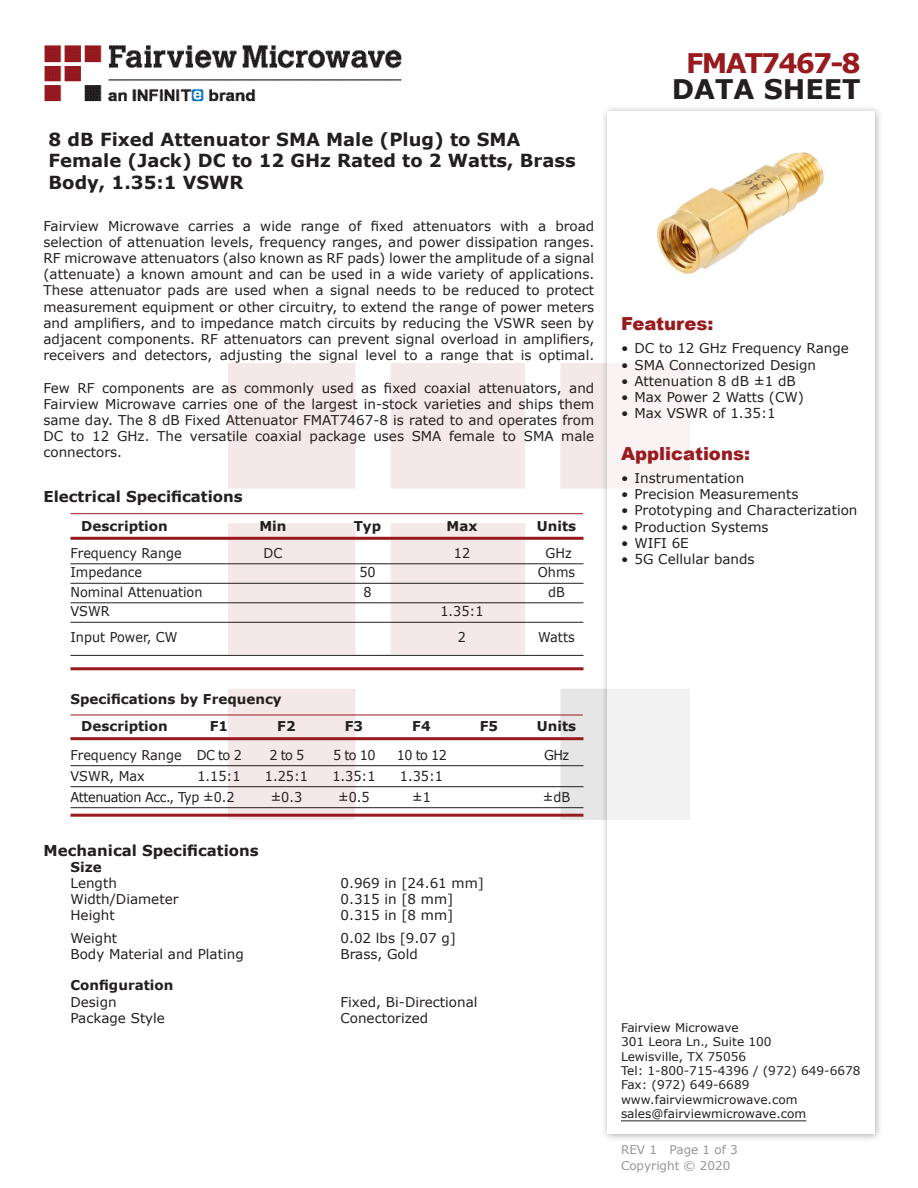
<style>
.page{position:relative;width:918px;height:1188px;background:#fff}
.page>*{position:absolute;margin:0;border:0;box-sizing:border-box;transform-origin:0 0}
.FM{font:700 27px "Verdana";letter-spacing:-.07em;color:#981a1e}
.t1{font:700 27px "Verdana";color:#231f20}
.Web_Description_Para{font:700 18px/21.6px "Verdana";color:#231f20}
.Applications_Header{font:900 18px "Arial";color:#981a1e}
.Head1{font:700 15px "Verdana";color:#231f20}
.MarketingDescription{font:13.5px/16.2px "Verdana";color:#231f20;text-align:justify}
.Specs_Para{font:13.5px "Verdana";color:#231f20}
.Table-Body{font:13.5px "Verdana";color:#231f20;scale:.95 1}
.Table_Body_Frequency{font:13.5px "Verdana";letter-spacing:-.03em;color:#231f20;scale:.95 1}
.Head2{font:700 13.5px "Verdana";color:#231f20}
.Table_Header_Frequen{font:700 13.5px "Verdana";color:#231f20}
.Table-Header{font:700 13.5px "Verdana";color:#231f20}
.Table_Body_Frequency-2{font:13.5px "Verdana";color:#231f20;scale:.95 1}
.Head2_after_Head1{font:700 13.5px "Verdana";color:#231f20}
.FM_Info{font:12px "Verdana";color:#231f20}
.REV_Info{font:12px "Verdana";color:#939598}
</style>
<div class="page">
<img style="left:228px;top:364px;width:372px;height:456px">
<img style="left:44px;top:45px;width:358px;height:57px">
<div style="left:600px;top:104px;width:284px;height:1039px;background:#231f20;opacity:.75"></div>
<div style="left:608px;top:111px;width:267px;height:1023px;background:#fff"></div>
<hr style="left:70px;top:513px;width:513px;height:1px;background:#981a1e">
<hr style="left:70px;top:537px;width:514px;height:3px;background:#981a1e">
<hr style="left:70px;top:564px;width:514px;height:1px;background:#231f20">
<hr style="left:70px;top:583px;width:514px;height:1px;background:#231f20">
<hr style="left:70px;top:603px;width:514px;height:1px;background:#231f20">
<hr style="left:70px;top:622px;width:514px;height:1px;background:#231f20">
<hr style="left:70px;top:655px;width:514px;height:1px;background:#231f20">
<hr style="left:70px;top:667px;width:514px;height:3px;background:#981a1e">
<hr style="left:70px;top:715px;width:513px;height:1px;background:#981a1e">
<hr style="left:70px;top:737px;width:514px;height:3px;background:#981a1e">
<hr style="left:70px;top:765px;width:514px;height:1px;background:#231f20">
<hr style="left:70px;top:786px;width:514px;height:1px;background:#231f20">
<hr style="left:70px;top:807px;width:514px;height:1px;background:#231f20">
<hr style="left:70px;top:814px;width:513px;height:3px;background:#981a1e">
<hr style="left:621px;top:1120px;width:185px;height:1px;background:#231f20">
<img style="left:657px;top:152px;width:167px;height:122px">
<p class="Web_Description_Para" style="left:49px;top:128px;width:529px">8 dB Fixed Attenuator SMA Male (Plug) to SMA<br>Female (Jack) DC to 12 GHz Rated to 2 Watts, Brass<br>Body, 1.35:1 VSWR</p>
<p class="MarketingDescription" style="left:44px;top:217px;width:552px">Fairview Microwave carries a wide range of fixed attenuators with a broad selection of attenuation levels, frequency ranges, and power dissipation ranges.<br>RF microwave attenuators (also known as RF pads) lower the amplitude of a signal (attenuate) a known amount and can be used in a wide variety of applications.<br>These attenuator pads are used when a signal needs to be reduced to protect measurement equipment or other circuitry, to extend the range of power meters and amplifiers, and to impedance match circuits by reducing the VSWR seen by adjacent components. RF attenuators can prevent signal overload in amplifiers, receivers and detectors, adjusting the signal level to a range that is optimal.</p>
<p class="MarketingDescription" style="left:44px;top:379px;width:552px">Few RF components are as commonly used as fixed coaxial attenuators, and Fairview Microwave carries one of the largest in-stock varieties and ships them same day. The 8 dB Fixed Attenuator FMAT7467-8 is rated to and operates from DC to 12 GHz. The versatile coaxial package uses SMA female to SMA male connectors.</p>
<p class="Head1" style="left:44px;top:486px;width:201px">Electrical Specifications</p>
<p class="Table-Header" style="left:81px;top:516px;width:88px">Description</p>
<p class="Table-Header" style="left:259px;top:516px;width:29px">Min</p>
<p class="Table-Header" style="left:354px;top:516px;width:29px">Typ</p>
<p class="Table-Header" style="left:447px;top:516px;width:32px">Max</p>
<p class="Table-Header" style="left:537px;top:516px;width:41px">Units</p>
<p class="Table-Body" style="left:70px;top:544px;width:119px">Frequency Range</p>
<p class="Table-Body" style="left:264px;top:544px;width:21px">DC</p>
<p class="Table-Body" style="left:454px;top:544px;width:19px">12</p>
<p class="Table-Body" style="left:546px;top:544px;width:29px">GHz</p>
<p class="Table-Body" style="left:70px;top:563px;width:77px">Impedance</p>
<p class="Table-Body" style="left:359px;top:563px;width:19px">50</p>
<p class="Table-Body" style="left:538px;top:563px;width:41px">Ohms</p>
<p class="Table-Body" style="left:70px;top:583px;width:140px">Nominal Attenuation</p>
<p class="Table-Body" style="left:363px;top:583px;width:10px">8</p>
<p class="Table-Body" style="left:548px;top:583px;width:19px">dB</p>
<p class="Table-Body" style="left:70px;top:602px;width:43px">VSWR</p>
<p class="Table-Body" style="left:440px;top:602px;width:47px">1.35:1</p>
<p class="Table-Body" style="left:70px;top:628px;width:114px">Input Power, CW</p>
<p class="Table-Body" style="left:458px;top:628px;width:10px">2</p>
<p class="Table-Body" style="left:538px;top:628px;width:40px">Watts</p>
<p class="Head2" style="left:70px;top:690px;width:213px">Specifications by Frequency</p>
<p class="Table_Header_Frequen" style="left:81px;top:717px;width:88px">Description</p>
<p class="Table_Header_Frequen" style="left:210px;top:717px;width:20px">F1</p>
<p class="Table_Header_Frequen" style="left:277px;top:717px;width:20px">F2</p>
<p class="Table_Header_Frequen" style="left:345px;top:717px;width:20px">F3</p>
<p class="Table_Header_Frequen" style="left:412px;top:717px;width:20px">F4</p>
<p class="Table_Header_Frequen" style="left:480px;top:717px;width:20px">F5</p>
<p class="Table_Header_Frequen" style="left:537px;top:717px;width:41px">Units</p>
<p class="Table_Body_Frequency-2" style="left:70px;top:746px;width:182px">Frequency Range DC to 2</p>
<p class="Table_Body_Frequency" style="left:269px;top:746px;width:38px">2 to 5</p>
<p class="Table_Body_Frequency" style="left:333px;top:746px;width:46px">5 to 10</p>
<p class="Table_Body_Frequency" style="left:397px;top:746px;width:54px">10 to 12</p>
<p class="Table_Body_Frequency" style="left:544px;top:746px;width:28px">GHz</p>
<p class="Table_Body_Frequency" style="left:70px;top:767px;width:80px">VSWR, Max</p>
<p class="Table_Body_Frequency" style="left:197px;top:767px;width:47px">1.15:1</p>
<p class="Table_Body_Frequency" style="left:265px;top:767px;width:47px">1.25:1</p>
<p class="Table_Body_Frequency" style="left:332px;top:767px;width:47px">1.35:1</p>
<p class="Table_Body_Frequency" style="left:400px;top:767px;width:47px">1.35:1</p>
<p class="Table_Body_Frequency" style="left:70px;top:788px;width:174px">Attenuation Acc., Typ ±0.2</p>
<p class="Table_Body_Frequency" style="left:271px;top:788px;width:35px">±0.3</p>
<p class="Table_Body_Frequency" style="left:338px;top:788px;width:35px">±0.5</p>
<p class="Table_Body_Frequency" style="left:412px;top:788px;width:21px">±1</p>
<p class="Table_Body_Frequency" style="left:543px;top:788px;width:30px">±dB</p>
<p class="Head1" style="left:44px;top:840px;width:217px">Mechanical Specifications</p>
<p class="Head2_after_Head1" style="left:70px;top:857px;width:33px">Size</p>
<p class="Specs_Para" style="left:70px;top:874px;width:48px">Length</p>
<p class="Specs_Para" style="left:340px;top:874px;width:145px">0.969 in [24.61 mm]</p>
<p class="Specs_Para" style="left:70px;top:890px;width:109px">Width/Diameter</p>
<p class="Specs_Para" style="left:340px;top:890px;width:114px">0.315 in [8 mm]</p>
<p class="Specs_Para" style="left:70px;top:906px;width:46px">Height</p>
<p class="Specs_Para" style="left:340px;top:906px;width:114px">0.315 in [8 mm]</p>
<p class="Specs_Para" style="left:70px;top:929px;width:48px">Weight</p>
<p class="Specs_Para" style="left:340px;top:929px;width:117px">0.02 lbs [9.07 g]</p>
<p class="Specs_Para" style="left:70px;top:945px;width:175px">Body Material and Plating</p>
<p class="Specs_Para" style="left:340px;top:945px;width:79px">Brass, Gold</p>
<p class="Head2" style="left:70px;top:976px;width:104px">Configuration</p>
<p class="Specs_Para" style="left:70px;top:992px;width:48px">Design</p>
<p class="Specs_Para" style="left:340px;top:992px;width:139px">Fixed, Bi-Directional</p>
<p class="Specs_Para" style="left:70px;top:1009px;width:96px">Package Style</p>
<p class="Specs_Para" style="left:340px;top:1009px;width:89px">Conectorized</p>
<p class="FM" style="left:686px;top:44px;width:176px">FMAT7467-8</p>
<p class="t1" style="left:672px;top:70px;width:191px">DATA SHEET</p>
<p class="Applications_Header" style="left:621px;top:311px;width:94px">Features:</p>
<p class="MarketingDescription" style="left:621px;top:340px;width:229px">• DC to 12 GHz Frequency Range</p>
<p class="MarketingDescription" style="left:621px;top:356px;width:197px">• SMA Connectorized Design</p>
<p class="MarketingDescription" style="left:621px;top:373px;width:176px">• Attenuation 8 dB ±1 dB</p>
<p class="MarketingDescription" style="left:621px;top:389px;width:184px">• Max Power 2 Watts (CW)</p>
<p class="MarketingDescription" style="left:621px;top:405px;width:156px">• Max VSWR of 1.35:1</p>
<p class="Applications_Header" style="left:621px;top:441px;width:131px">Applications:</p>
<p class="MarketingDescription" style="left:621px;top:470px;width:125px">• Instrumentation</p>
<p class="MarketingDescription" style="left:621px;top:486px;width:179px">• Precision Measurements</p>
<p class="MarketingDescription" style="left:621px;top:502px;width:238px">• Prototyping and Characterization</p>
<p class="MarketingDescription" style="left:621px;top:518px;width:149px">• Production Systems</p>
<p class="MarketingDescription" style="left:621px;top:535px;width:69px">• WIFI 6E</p>
<p class="MarketingDescription" style="left:621px;top:551px;width:135px">• 5G Cellular bands</p>
<p class="FM_Info" style="left:621px;top:1019px;width:119px">Fairview Microwave</p>
<p class="FM_Info" style="left:621px;top:1034px;width:152px">301 Leora Ln., Suite 100</p>
<p class="FM_Info" style="left:621px;top:1048px;width:127px">Lewisville, TX 75056</p>
<p class="FM_Info" style="left:621px;top:1062px;width:241px">Tel: 1-800-715-4396 / (972) 649-6678</p>
<p class="FM_Info" style="left:621px;top:1077px;width:130px">Fax: (972) 649-6689</p>
<p class="FM_Info" style="left:621px;top:1091px;width:178px">www.fairviewmicrowave.com</p>
<p class="FM_Info" style="left:621px;top:1106px;width:187px">sales@fairviewmicrowave.com</p>
<p class="REV_Info" style="left:621px;top:1141px;width:118px">REV 1 Page 1 of 3</p>
<p class="REV_Info" style="left:621px;top:1157px;width:111px">Copyright © 2020</p>
</div>
